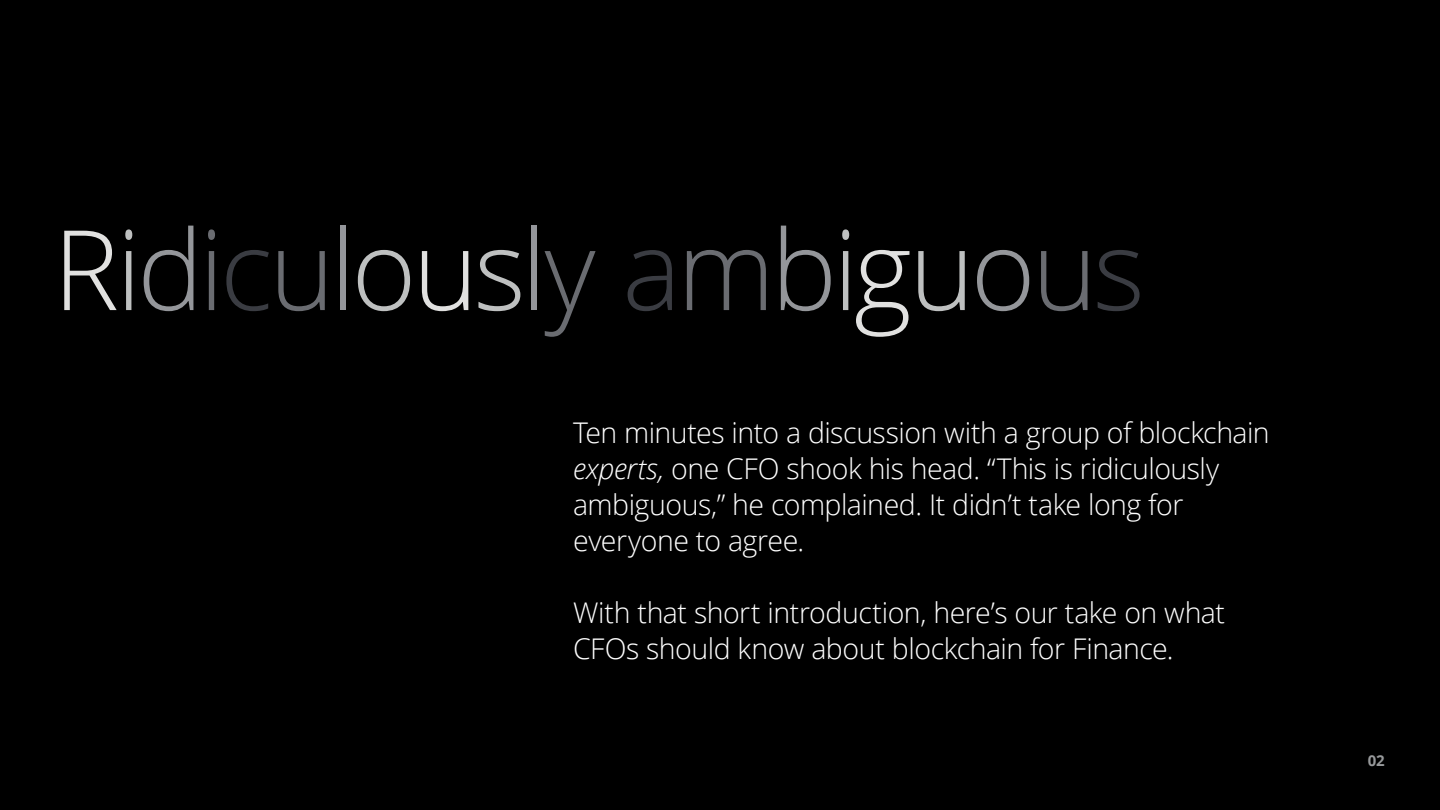
<style>
.page{position:relative;width:1440px;height:810px;background:#000}
.page>*{position:absolute;margin:0;border:0;box-sizing:border-box;transform-origin:0 0}
.t1{font:300 111.15px "Open Sans";letter-spacing:-.035em;color:#bec0c0}
.t2{font:300 28.5px/36px "Open Sans";letter-spacing:-.015em;color:#fff}
.t3{font:700 15px "Open Sans";color:#97999b}
.s1{color:#e1e1e0}
.s2{color:#94969a}
.s3{color:#6a6c71}
.s4{color:#3a3c42}
.s5{font-style:italic}
</style>
<div class="page">
<h1 class="t1" style="left:53px;top:194px;width:1093px"><span class="s1">R</span>i<span class="s2">d</span><span class="s3">i</span><span class="s4">c</span><span class="s3">u</span><span class="s2">l</span>o<span class="s1">u</span>s<span class="s2">l</span><span class="s3">y</span> <span class="s4">a</span><span class="s3">m</span><span class="s2">b</span>i<span class="s1">g</span>u<span class="s2">o</span><span class="s3">u</span><span class="s4">s</span></h1>
<p class="t2" style="left:573px;top:414px;width:698px">Ten minutes into a discussion with a group of blockchain <span class="s5">experts,</span> one CFO shook his head. “This is ridiculously ambiguous,” he complained. It didn’t take long for everyone to agree.</p>
<p class="t2" style="left:573px;top:594px;width:654px">With that short introduction, here’s our take on what<br>CFOs should know about blockchain for Finance.</p>
<p class="t3" style="left:1368px;top:750px;width:18px">02</p>
</div>
